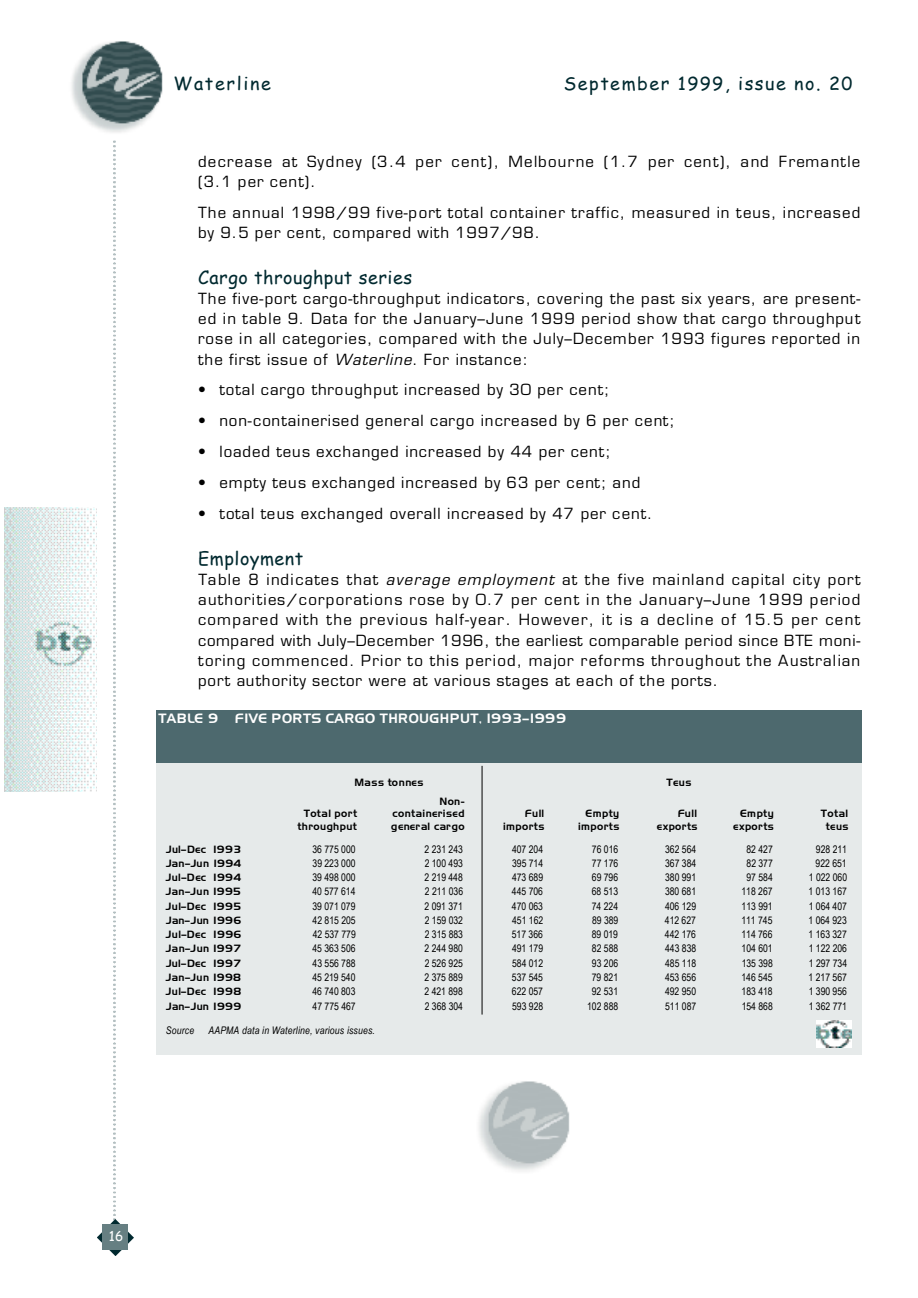
<style>
.page{position:relative;width:918px;height:1298px;background:#fff}
.page>*{position:absolute;margin:0;border:0;box-sizing:border-box;transform-origin:0 0}
.t1{font:18px "Comic Sans MS";letter-spacing:.025em;color:#00292f}
.t2{font:18px "Comic Sans MS";letter-spacing:.085em;color:#00292f}
.t3{font:15px/20.2px "Eurostile";letter-spacing:.075em;color:#000}
.t4{font:15px "Eurostile";letter-spacing:.05em;color:#000}
.t5{font:13.5px "Slicker";letter-spacing:.03em;color:#fff}
.t6{font:13.5px "Comic Sans MS";color:#fff}
.t7{font:10.5px "Arial Narrow";color:#000}
.t8{font:10.5px "Slicker";letter-spacing:.035em;color:#000}
.t9{font:italic 10.5px "Arial Narrow";letter-spacing:.02em;color:#000}
.s1{font-style:italic}
</style>
<div class="page">
<img style="left:114px;top:140px;width:2px;height:553px">
<img style="left:114px;top:695px;width:2px;height:524px">
<img style="left:479px;top:1081px;width:91px;height:90px">
<img style="left:71px;top:41px;width:92px;height:92px">
<img style="left:98px;top:1219px;width:36px;height:36px">
<div style="left:103px;top:1224px;width:25px;height:26px;background:#667f82"></div>
<img style="left:4px;top:507px;width:93px;height:285px">
<div style="left:157px;top:718px;width:705px;height:336px;background:#e6eaea"></div>
<div style="left:157px;top:710px;width:705px;height:53px;background:#4d696e"></div>
<img style="left:816px;top:1020px;width:36px;height:27px">
<hr style="left:482px;top:766px;width:1px;height:248px;background:#000">
<p class="t1" style="left:174px;top:70px;width:99px">W a t e r l i n e</p>
<p class="t2" style="left:564px;top:70px;width:290px">September 1999, issue no. 20</p>
<p class="t3" style="left:198px;top:152px;width:664px">decrease at Sydney (3.4 per cent), Melbourne (1.7 per cent), and Fremantle (3.1 per cent).</p>
<p class="t3" style="left:198px;top:203px;width:664px">The annual 1998/99 five-port total container traffic, measured in teus, increased by 9.5 per cent, compared with 1997/98.</p>
<p class="t1" style="left:198px;top:264px;width:215px">Cargo throughput series</p>
<p class="t3" style="left:198px;top:290px;width:664px;text-align:justify">The five-port cargo-throughput indicators, covering the past six years, are present&shy;ed in table 9. Data for the January–June 1999 period show that cargo throughput rose in all categories, compared with the July–December 1993 figures reported in the first issue of <span class="s1">W a t e r l i n e</span>. For instance:</p>
<p class="t4" style="left:198px;top:384px;width:413px">• total cargo throughput increased by 30 per cent;</p>
<p class="t3" style="left:198px;top:412px;width:478px">• non-containerised general cargo increased by 6 per cent;</p>
<p class="t4" style="left:198px;top:446px;width:414px">• loaded teus exchanged increased by 44 per cent;</p>
<p class="t3" style="left:198px;top:474px;width:444px">• empty teus exchanged increased by 63 per cent; and</p>
<p class="t4" style="left:198px;top:507px;width:456px">• total teus exchanged overall increased by 47 per cent.</p>
<p class="t1" style="left:198px;top:545px;width:107px">E m p l o y m e n t</p>
<p class="t3" style="left:198px;top:571px;width:664px;text-align:justify">Table 8 indicates that <span class="s1">average employment</span> at the five mainland capital city port authorities/corporations rose by 0.7 per cent in the January–June 1999 period compared with the previous half-year. However, it is a decline of 15.5 per cent compared with July–December 1996, the earliest comparable period since BTE moni&shy;toring commenced. Prior to this period, major reforms throughout the Australian port authority sector were at various stages at each of the ports.</p>
<p class="t5" style="left:159px;top:712px;width:409px">TABLE 9 FIVE PORTS CARGO THROUGHPUT, 1993–1999</p>
<p class="t8" style="left:355px;top:777px;width:70px">Mass tonnes</p>
<p class="t8" style="left:667px;top:777px;width:26px">T e u s</p>
<p class="t8" style="left:439px;top:796px;width:27px">N o n -</p>
<p class="t8" style="left:304px;top:809px;width:55px">Total port</p>
<p class="t8" style="left:392px;top:809px;width:74px">containerised</p>
<p class="t8" style="left:525px;top:809px;width:21px">Full</p>
<p class="t8" style="left:586px;top:809px;width:35px">E m p t y</p>
<p class="t8" style="left:678px;top:809px;width:21px">Full</p>
<p class="t8" style="left:740px;top:809px;width:35px">Empty</p>
<p class="t8" style="left:821px;top:809px;width:29px">T o t a l</p>
<p class="t8" style="left:297px;top:821px;width:61px">t h r o u g h p u t</p>
<p class="t8" style="left:391px;top:821px;width:75px">general cargo</p>
<p class="t8" style="left:503px;top:821px;width:43px">i m p o r t s</p>
<p class="t8" style="left:578px;top:821px;width:43px">i m p o r t s</p>
<p class="t8" style="left:657px;top:821px;width:42px">e x p o r t s</p>
<p class="t8" style="left:733px;top:821px;width:42px">e x p o r t s</p>
<p class="t8" style="left:826px;top:821px;width:24px">t e u s</p>
<p class="t8" style="left:166px;top:844px;width:77px">Jul–Dec 1 9 9 3</p>
<p class="t7" style="left:313px;top:843px;width:45px">36 775 000</p>
<p class="t7" style="left:425px;top:843px;width:40px">2 231 243</p>
<p class="t7" style="left:512px;top:843px;width:33px">407 204</p>
<p class="t7" style="left:592px;top:843px;width:28px">76 016</p>
<p class="t7" style="left:665px;top:843px;width:33px">362 564</p>
<p class="t7" style="left:747px;top:843px;width:28px">82 427</p>
<p class="t7" style="left:816px;top:843px;width:33px">928 211</p>
<p class="t8" style="left:166px;top:858px;width:77px">Jan–Jun 1 9 9 4</p>
<p class="t7" style="left:313px;top:857px;width:45px">39 223 000</p>
<p class="t7" style="left:425px;top:857px;width:40px">2 100 493</p>
<p class="t7" style="left:512px;top:857px;width:33px">395 714</p>
<p class="t7" style="left:592px;top:857px;width:28px">77 176</p>
<p class="t7" style="left:665px;top:857px;width:33px">367 384</p>
<p class="t7" style="left:747px;top:857px;width:28px">82 377</p>
<p class="t7" style="left:816px;top:857px;width:33px">922 651</p>
<p class="t8" style="left:166px;top:872px;width:77px">Jul–Dec 1 9 9 4</p>
<p class="t7" style="left:312px;top:871px;width:45px">39 498 000</p>
<p class="t7" style="left:425px;top:871px;width:40px">2 219 448</p>
<p class="t7" style="left:512px;top:871px;width:33px">473 689</p>
<p class="t7" style="left:592px;top:871px;width:28px">69 796</p>
<p class="t7" style="left:665px;top:871px;width:33px">380 991</p>
<p class="t7" style="left:746px;top:871px;width:28px">97 584</p>
<p class="t7" style="left:809px;top:871px;width:40px">1 022 060</p>
<p class="t8" style="left:166px;top:887px;width:77px">Jan–Jun 1 9 9 5</p>
<p class="t7" style="left:312px;top:885px;width:45px">40 577 614</p>
<p class="t7" style="left:425px;top:885px;width:40px">2 211 036</p>
<p class="t7" style="left:512px;top:885px;width:33px">445 706</p>
<p class="t7" style="left:592px;top:885px;width:28px">68 513</p>
<p class="t7" style="left:665px;top:885px;width:33px">380 681</p>
<p class="t7" style="left:742px;top:885px;width:33px">118 267</p>
<p class="t7" style="left:809px;top:885px;width:40px">1 013 167</p>
<p class="t8" style="left:166px;top:901px;width:77px">Jul–Dec 1 9 9 5</p>
<p class="t7" style="left:312px;top:900px;width:45px">39 071 079</p>
<p class="t7" style="left:425px;top:900px;width:40px">2 091 371</p>
<p class="t7" style="left:512px;top:900px;width:33px">470 063</p>
<p class="t7" style="left:592px;top:900px;width:28px">74 224</p>
<p class="t7" style="left:665px;top:900px;width:33px">406 129</p>
<p class="t7" style="left:742px;top:900px;width:33px">113 991</p>
<p class="t7" style="left:809px;top:900px;width:40px">1 064 407</p>
<p class="t8" style="left:166px;top:915px;width:77px">Jan–Jun 1 9 9 6</p>
<p class="t7" style="left:313px;top:914px;width:45px">42 815 205</p>
<p class="t7" style="left:425px;top:914px;width:40px">2 159 032</p>
<p class="t7" style="left:512px;top:914px;width:33px">451 162</p>
<p class="t7" style="left:592px;top:914px;width:28px">89 389</p>
<p class="t7" style="left:665px;top:914px;width:33px">412 627</p>
<p class="t7" style="left:741px;top:914px;width:33px">111 745</p>
<p class="t7" style="left:809px;top:914px;width:40px">1 064 923</p>
<p class="t8" style="left:166px;top:929px;width:77px">Jul–Dec 1 9 9 6</p>
<p class="t7" style="left:313px;top:928px;width:45px">42 537 779</p>
<p class="t7" style="left:425px;top:928px;width:40px">2 315 883</p>
<p class="t7" style="left:512px;top:928px;width:33px">517 366</p>
<p class="t7" style="left:592px;top:928px;width:28px">89 019</p>
<p class="t7" style="left:665px;top:928px;width:33px">442 176</p>
<p class="t7" style="left:741px;top:928px;width:33px">114 766</p>
<p class="t7" style="left:809px;top:928px;width:40px">1 163 327</p>
<p class="t8" style="left:166px;top:944px;width:77px">Jan–Jun 1 9 9 7</p>
<p class="t7" style="left:313px;top:942px;width:45px">45 363 506</p>
<p class="t7" style="left:425px;top:942px;width:40px">2 244 980</p>
<p class="t7" style="left:512px;top:942px;width:33px">491 179</p>
<p class="t7" style="left:592px;top:942px;width:28px">82 588</p>
<p class="t7" style="left:665px;top:942px;width:33px">443 838</p>
<p class="t7" style="left:742px;top:942px;width:33px">104 601</p>
<p class="t7" style="left:809px;top:942px;width:40px">1 122 206</p>
<p class="t8" style="left:166px;top:958px;width:77px">Jul–Dec 1 9 9 7</p>
<p class="t7" style="left:313px;top:957px;width:45px">43 556 788</p>
<p class="t7" style="left:425px;top:957px;width:40px">2 526 925</p>
<p class="t7" style="left:512px;top:957px;width:33px">584 012</p>
<p class="t7" style="left:592px;top:957px;width:28px">93 206</p>
<p class="t7" style="left:665px;top:957px;width:33px">485 118</p>
<p class="t7" style="left:742px;top:957px;width:33px">135 398</p>
<p class="t7" style="left:809px;top:957px;width:40px">1 297 734</p>
<p class="t8" style="left:166px;top:972px;width:77px">Jan–Jun 1 9 9 8</p>
<p class="t7" style="left:312px;top:971px;width:45px">45 219 540</p>
<p class="t7" style="left:424px;top:971px;width:40px">2 375 889</p>
<p class="t7" style="left:512px;top:971px;width:33px">537 545</p>
<p class="t7" style="left:592px;top:971px;width:28px">79 821</p>
<p class="t7" style="left:665px;top:971px;width:33px">453 656</p>
<p class="t7" style="left:742px;top:971px;width:33px">146 545</p>
<p class="t7" style="left:809px;top:971px;width:40px">1 217 567</p>
<p class="t8" style="left:166px;top:986px;width:77px">Jul–Dec 1 9 9 8</p>
<p class="t7" style="left:312px;top:985px;width:45px">46 740 803</p>
<p class="t7" style="left:425px;top:985px;width:40px">2 421 898</p>
<p class="t7" style="left:512px;top:985px;width:33px">622 057</p>
<p class="t7" style="left:592px;top:985px;width:28px">92 531</p>
<p class="t7" style="left:665px;top:985px;width:33px">492 950</p>
<p class="t7" style="left:742px;top:985px;width:33px">183 418</p>
<p class="t7" style="left:809px;top:985px;width:40px">1 390 956</p>
<p class="t8" style="left:166px;top:1001px;width:77px">Jan–Jun 1 9 9 9</p>
<p class="t7" style="left:313px;top:999px;width:45px">47 775 467</p>
<p class="t7" style="left:425px;top:999px;width:40px">2 368 304</p>
<p class="t7" style="left:512px;top:999px;width:33px">593 928</p>
<p class="t7" style="left:587px;top:999px;width:33px">102 888</p>
<p class="t7" style="left:665px;top:999px;width:33px">511 087</p>
<p class="t7" style="left:742px;top:999px;width:33px">154 868</p>
<p class="t7" style="left:809px;top:999px;width:40px">1 362 771</p>
<p class="t9" style="left:166px;top:1024px;width:30px">S o u r c e</p>
<p class="t9" style="left:208px;top:1024px;width:168px">AAPMA data in Waterline, various issues.</p>
<p class="t6" style="left:109px;top:1225px;width:16px">1 6</p>
</div>
